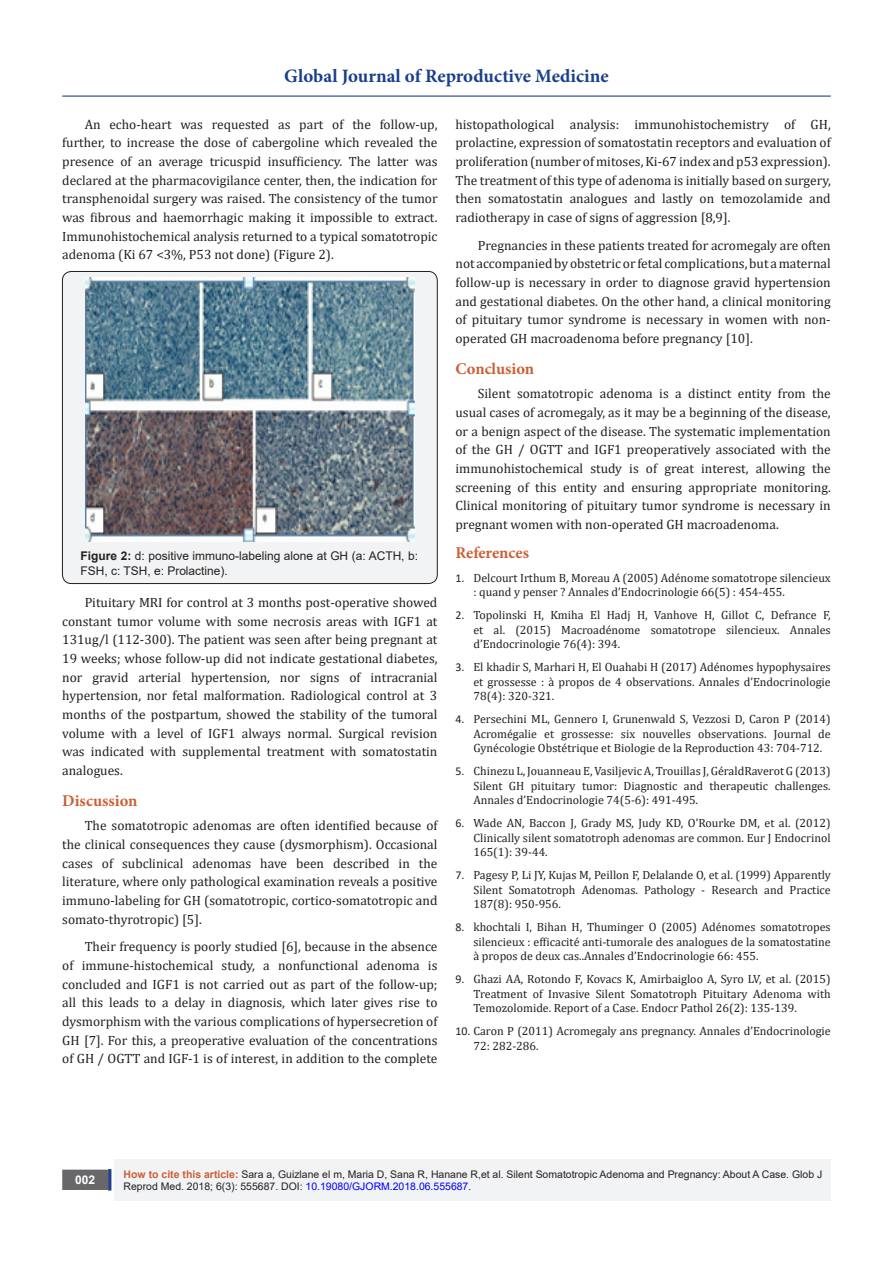
<style>
.page{position:relative;width:893px;height:1263px;background:#fff}
.page>*{position:absolute;margin:0;border:0;box-sizing:border-box;transform-origin:0 0}
.t1{font:700 18.9px "Minion Pro";color:#183f89}
.t2{font:700 16.5px "Minion Pro";color:#ca6035}
.t3{font:13.5px/18.8px "Cambria";color:#231f20;text-align:justify}
.t4{font:12px/14.4px "Cambria";color:#231f20;text-align:justify}
.t5{font:12px/14.4px "Arial";color:#231f20}
.t6{font:700 12px "Arial";color:#fff}
.t7{font:10.5px/12.6px "Arial";color:#231f20}
.s1{font-family:"Calibri"}
.s2{font-weight:700}
.s3{font-weight:700;color:#ca5f37}
.s4{color:#00f}
</style>
<div class="page">
<div style="left:115px;top:1160px;width:716px;height:41px;background:#f2f3f4"></div>
<div style="left:63px;top:1170px;width:44px;height:19px;background:#68676a"></div>
<div style="left:62px;top:1169px;width:46px;height:21px;border:2px solid #68676a"></div>
<div style="left:108px;top:1169px;width:3px;height:21px;background:#253f8e;border:2px solid #253f8e"></div>
<hr style="left:62px;top:96px;width:769px;height:1px;background:#253f8e">
<div style="left:62px;top:271px;width:375px;height:312px;background:#f2f3f4;border-radius:9px"></div>
<div style="left:62px;top:271px;width:375px;height:313px;border:1px solid #231f20;border-radius:9px"></div>
<img style="left:86px;top:278px;width:328px;height:263px">
<h1 class="t1" style="left:284px;top:63px;width:326px">Global Journal of Reproductive Medicine</h1>
<p class="t3" style="left:62px;top:115px;width:377px;text-indent:22px">An echo-heart was requested as part of the follow-up, further, to increase the dose of cabergoline which revealed the presence of an average tricuspid insufficiency. The latter was declared at the pharmacovigilance center, then, the indication for transphenoidal surgery was raised. The consistency of the tumor was fibrous and haemorrhagic making it impossible to extract.<br>Immunohistochemical analysis returned to a typical somatotropic adenoma (Ki 67 &lt;3%, P53 not done) (Figure 2).</p>
<p class="t3" style="left:455px;top:115px;width:377px">histopathological analysis: immunohistochemistry of GH, prolactine, expression of somatostatin receptors and evaluation of proliferation (number of mitoses, Ki-67 index and p53 expression).<br>The treatment of this type of adenoma is initially based on surgery, then somatostatin analogues and lastly on temozolamide and radiotherapy in case of signs of aggression [8,9].</p>
<p class="t3" style="left:455px;top:236px;width:377px;text-indent:22px">Pregnancies in these patients treated for acromegaly are often not accompanied by obstetric or fetal complications, but a maternal follow-up is necessary in order to diagnose gravid hypertension and gestational diabetes. On the other hand, a clinical monitoring of pituitary tumor syndrome is necessary in women with non&shy;operated GH macroadenoma before pregnancy [10].</p>
<p class="t2" style="left:455px;top:357px;width:80px">Conclusion</p>
<p class="t3" style="left:455px;top:384px;width:377px;text-indent:22px">Silent somatotropic adenoma is a distinct entity from the usual cases of acromegaly, as it may be a beginning of the disease, or a benign aspect of the disease. The systematic implementation of the GH / OGTT and IGF1 preoperatively associated with the immunohistochemical study is of great interest, allowing the screening of this entity and ensuring appropriate monitoring.<br>Clinical monitoring of pituitary tumor syndrome is necessary in pregnant women with non-operated GH macroadenoma.</p>
<p class="t2" style="left:455px;top:541px;width:75px">References</p>
<p class="t4" style="left:473px;top:570px;width:359px;text-indent:-18px"><span class="s1">1.</span> Delcourt Irthum B, Moreau A (2005) Adénome somatotrope silencieux : quand y penser ? Annales d’Endocrinologie 66(5) : 454-455.</p>
<p class="t4" style="left:473px;top:608px;width:359px;text-indent:-18px"><span class="s1">2.</span> Topolinski H, Kmiha El Hadj H, Vanhove H, Gillot C, Defrance F, et al. (2015) Macroadénome somatotrope silencieux. Annales d’Endocrinologie 76(4): 394.</p>
<p class="t4" style="left:473px;top:660px;width:359px;text-indent:-18px"><span class="s1">3.</span> El khadir S, Marhari H, El Ouahabi H (2017) Adénomes hypophysaires et grossesse : à propos de 4 observations. Annales d’Endocrinologie 78(4): 320-321.</p>
<p class="t4" style="left:473px;top:712px;width:359px;text-indent:-18px"><span class="s1">4.</span> Persechini ML, Gennero I, Grunenwald S, Vezzosi D, Caron P (2014)<br>Acromégalie et grossesse: six nouvelles observations. Journal de Gynécologie Obstétrique et Biologie de la Reproduction 43: 704-712.</p>
<p class="t4" style="left:473px;top:764px;width:359px;text-indent:-18px"><span class="s1">5.</span> Chinezu L, Jouanneau E, Vasiljevic A, Trouillas J, GéraldRaverot G (2013)<br>Silent GH pituitary tumor: Diagnostic and therapeutic challenges.<br>Annales d’Endocrinologie 74(5-6): 491-495.</p>
<p class="t4" style="left:473px;top:816px;width:359px;text-indent:-18px"><span class="s1">6.</span> Wade AN, Baccon J, Grady MS, Judy KD, O’Rourke DM, et al. (2012)<br>Clinically silent somatotroph adenomas are common. Eur J Endocrinol 165(1): 39-44.</p>
<p class="t4" style="left:473px;top:868px;width:359px;text-indent:-18px"><span class="s1">7.</span> Pagesy P, Li JY, Kujas M, Peillon F, Delalande O, et al. (1999) Apparently Silent Somatotroph Adenomas. Pathology - Research and Practice 187(8): 950-956.</p>
<p class="t4" style="left:473px;top:920px;width:359px;text-indent:-18px"><span class="s1">8.</span> khochtali I, Bihan H, Thuminger O (2005) Adénomes somatotropes silencieux : efficacité anti-tumorale des analogues de la somatostatine à propos de deux cas..Annales d’Endocrinologie 66: 455.</p>
<p class="t4" style="left:473px;top:972px;width:359px;text-indent:-18px"><span class="s1">9.</span> Ghazi AA, Rotondo F, Kovacs K, Amirbaigloo A, Syro LV, et al. (2015)<br>Treatment of Invasive Silent Somatotroph Pituitary Adenoma with Temozolomide. Report of a Case. Endocr Pathol 26(2): 135-139.</p>
<p class="t4" style="left:473px;top:1024px;width:359px;text-indent:-18px"><span class="s1">10.</span> Caron P (2011) Acromegaly ans pregnancy. Annales d’Endocrinologie<br>72: 282-286.</p>
<p class="t5" style="left:81px;top:549px;width:339px"><span class="s2">Figure 2:</span> d: positive immuno-labeling alone at GH (a: ACTH, b:<br>FSH, c: TSH, e: Prolactine).</p>
<p class="t3" style="left:62px;top:593px;width:377px;text-indent:22px">Pituitary MRI for control at 3 months post-operative showed constant tumor volume with some necrosis areas with IGF1 at 131ug/l (112-300). The patient was seen after being pregnant at 19 weeks; whose follow-up did not indicate gestational diabetes, nor gravid arterial hypertension, nor signs of intracranial hypertension, nor fetal malformation. Radiological control at 3 months of the postpartum, showed the stability of the tumoral volume with a level of IGF1 always normal. Surgical revision was indicated with supplemental treatment with somatostatin analogues.</p>
<p class="t2" style="left:62px;top:789px;width:77px">Discussion</p>
<p class="t3" style="left:62px;top:816px;width:377px;text-indent:22px">The somatotropic adenomas are often identified because of the clinical consequences they cause (dysmorphism). Occasional cases of subclinical adenomas have been described in the literature, where only pathological examination reveals a positive immuno-labeling for GH (somatotropic, cortico-somatotropic and somato-thyrotropic) [5].</p>
<p class="t3" style="left:62px;top:937px;width:377px;text-indent:22px">Their frequency is poorly studied [6], because in the absence of immune-histochemical study, a nonfunctional adenoma is concluded and IGF1 is not carried out as part of the follow-up; all this leads to a delay in diagnosis, which later gives rise to dysmorphism with the various complications of hypersecretion of GH [7]. For this, a preoperative evaluation of the concentrations of GH / OGTT and IGF-1 is of interest, in addition to the complete</p>
<p class="t6" style="left:75px;top:1171px;width:22px">002</p>
<p class="t7" style="left:124px;top:1168px;width:700px"><span class="s3">How to cite this article:</span> Sara a, Guizlane el m, Maria D, Sana R, Hanane R,et al. Silent Somatotropic Adenoma and Pregnancy: About A Case. Glob J<br>Reprod Med. 2018; 6(3): 555687. DOI: <span class="s4">10.19080/GJORM.2018.06.555687.</span></p>
</div>
